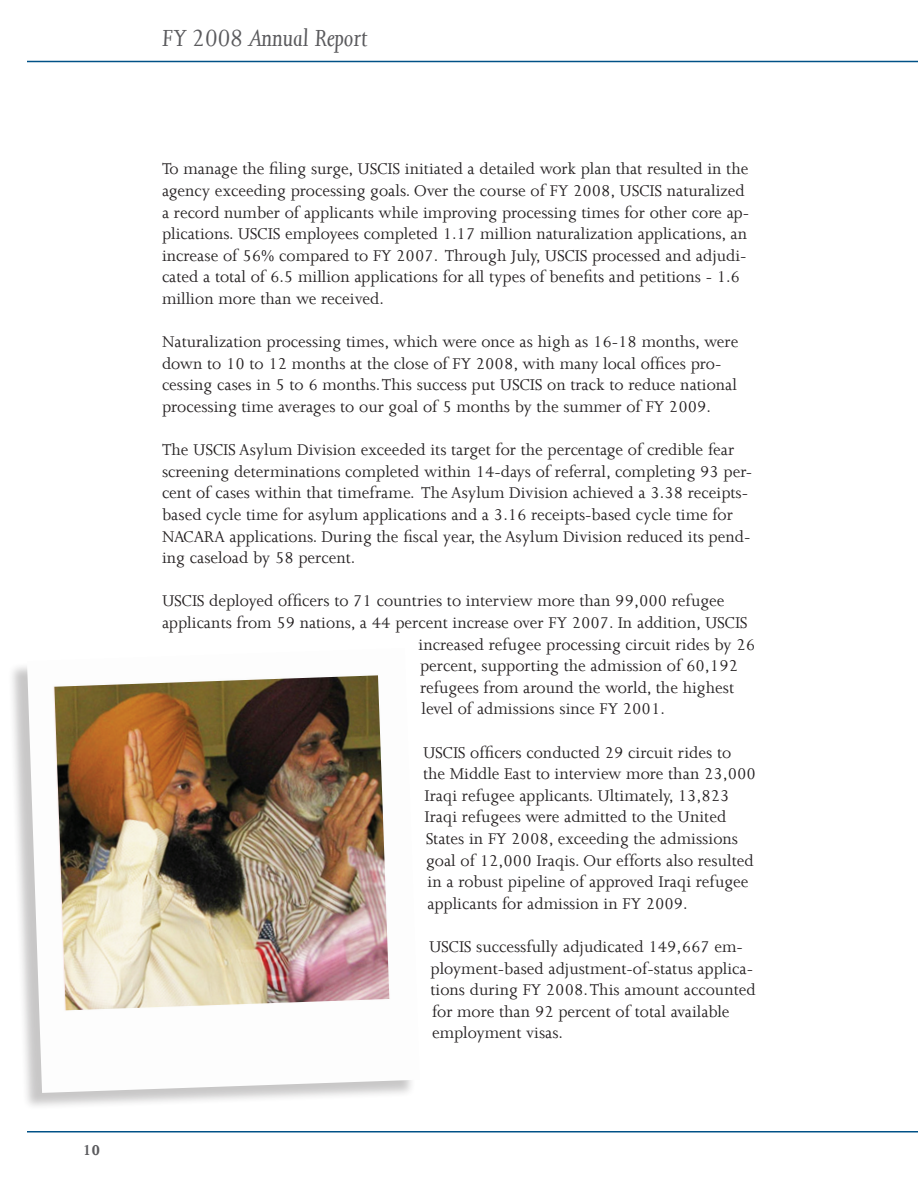
<style>
.page{position:relative;width:918px;height:1188px;background:#fff}
.page>*{position:absolute;margin:0;border:0;box-sizing:border-box;transform-origin:0 0}
.t1{font:italic 27px "Joanna";color:#5a5a5d}
.t2{font:18px/21.6px "Joanna";color:#231f20}
.t3{font:700 16.5px "Joanna";color:#5a5a5d}
</style>
<div class="page">
<hr style="left:27px;top:1131px;width:891px;height:1px;background:#005187">
<hr style="left:27px;top:61px;width:891px;height:1px;background:#005187">
<div style="left:7px;top:649px;width:416px;height:468px;background:#231f20;opacity:.25"></div>
<img style="left:27px;top:649px;width:393px;height:444px">
<p class="t3" style="left:83px;top:1140px;width:19px">10</p>
<h1 class="t1" style="left:162px;top:21px;width:207px">FY 2008 Annual Report</h1>
<p class="t2" style="left:162px;top:158px;width:589px">To manage the filing surge, USCIS initiated a detailed work plan that resulted in the agency exceeding processing goals. Over the course of FY 2008, USCIS naturalized a record number of applicants while improving processing times for other core ap&shy;plications. USCIS employees completed 1.17 million naturalization applications, an increase of 56% compared to FY 2007. Through July, USCIS processed and adjudi&shy;cated a total of 6.5 million applications for all types of benefits and petitions - 1.6 million more than we received.</p>
<p class="t2" style="left:162px;top:330px;width:578px">Naturalization processing times, which were once as high as 16-18 months, were down to 10 to 12 months at the close of FY 2008, with many local offices pro&shy;cessing cases in 5 to 6 months. This success put USCIS on track to reduce national processing time averages to our goal of 5 months by the summer of FY 2009.</p>
<p class="t2" style="left:162px;top:438px;width:592px">The USCIS Asylum Division exceeded its target for the percentage of credible fear screening determinations completed within 14-days of referral, completing 93 per&shy;cent of cases within that timeframe. The Asylum Division achieved a 3.38 receipts&shy;based cycle time for asylum applications and a 3.16 receipts-based cycle time for NACARA applications. During the fiscal year, the Asylum Division reduced its pend&shy;ing caseload by 58 percent.</p>
<p class="t2" style="left:162px;top:590px;width:564px">USCIS deployed officers to 71 countries to interview more than 99,000 refugee</p>
<p class="t2" style="left:162px;top:611px;width:587px">applicants from 59 nations, a 44 percent increase over FY 2007. In addition, USCIS</p>
<p class="t2" style="left:418px;top:633px;width:338px">increased refugee processing circuit rides by 26</p>
<p class="t2" style="left:420px;top:654px;width:320px">percent, supporting the admission of 60,192</p>
<p class="t2" style="left:420px;top:676px;width:316px">refugees from around the world, the highest</p>
<p class="t2" style="left:422px;top:698px;width:245px">level of admissions since FY 2001.</p>
<p class="t2" style="left:423px;top:741px;width:335px">USCIS officers conducted 29 circuit rides to the Middle East to interview more than 23,000<br>Iraqi refugee applicants. Ultimately, 13,823<br>Iraqi refugees were admitted to the United States in FY 2008, exceeding the admissions goal of 12,000 Iraqis. Our efforts also resulted in a robust pipeline of approved Iraqi refugee applicants for admission in FY 2009.</p>
<p class="t2" style="left:429px;top:935px;width:328px">USCIS successfully adjudicated 149,667 em&shy;ployment-based adjustment-of-status applica&shy;tions during FY 2008. This amount accounted for more than 92 percent of total available employment visas.</p>
</div>
